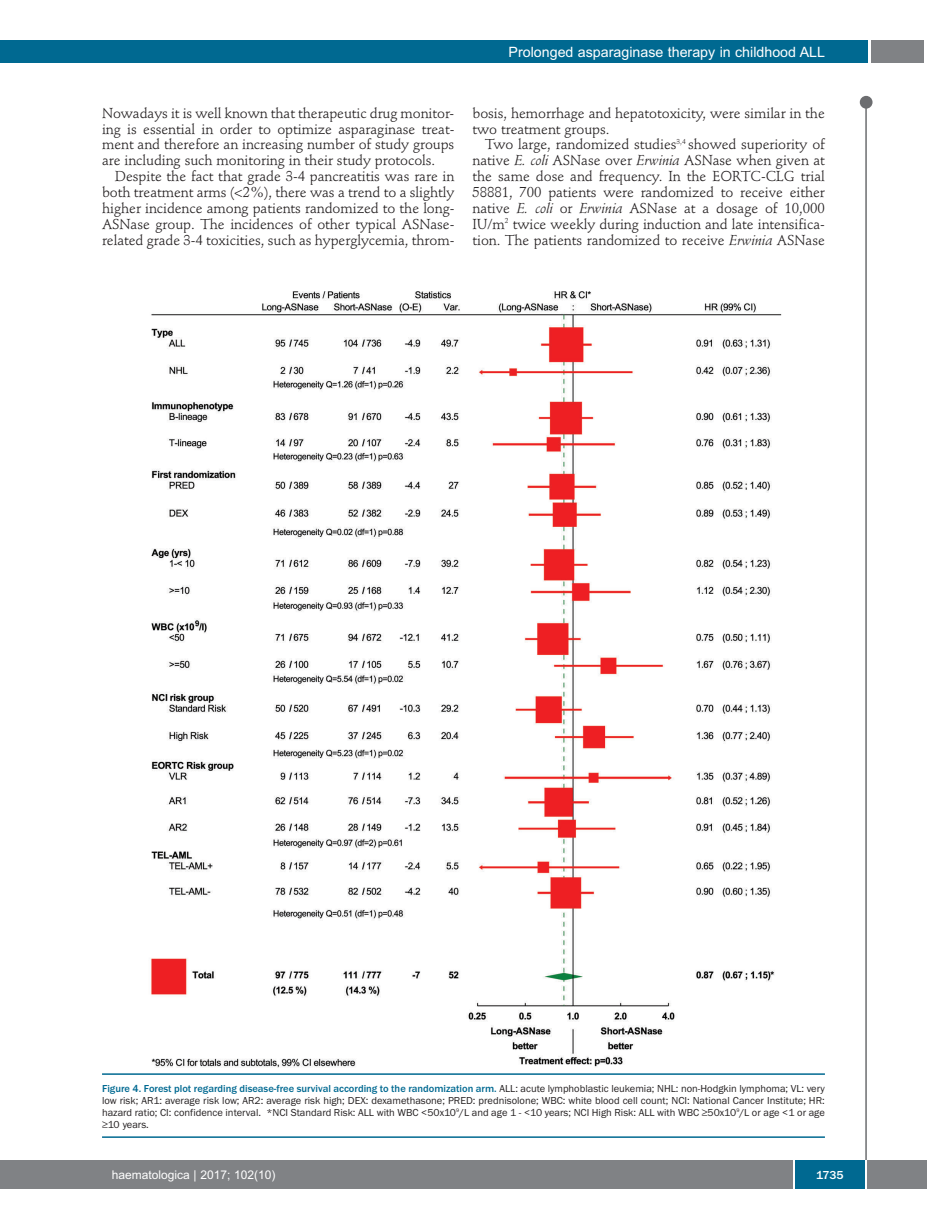
<style>
.page{position:relative;width:927px;height:1225px;background:#fff}
.page>*{position:absolute;margin:0;border:0;box-sizing:border-box;transform-origin:0 0}
.t1{font:14.25px/15.9px "Stempel Schneidler";letter-spacing:-.005em;color:#231f20;text-align:justify}
.t2{font:14.25px "Arial";color:#fff}
.t3{font:12px "Arial";color:#fff}
.t4{font:500 12px "Franklin Gothic";color:#fff}
.t5{font:10.5px/12px "Franklin Gothic";color:#231f20;text-align:justify}
.s1{font-style:italic}
.s2{font-weight:500;color:#006991}
</style>
<div class="page">
<div style="left:860px;top:96px;width:12px;height:13px;background:#6c6d70;border-radius:50%"></div>
<hr style="left:865px;top:98px;width:2px;height:1062px;background:#6c6d70">
<div style="left:871px;top:40px;width:52px;height:22px;background:#808285"></div>
<div style="left:18px;top:40px;width:849px;height:22px;background:#006991"></div>
<div style="left:17px;top:1160px;width:910px;height:28px;background:#808285"></div>
<div style="left:795px;top:1160px;width:70px;height:28px;background:#006991"></div>
<hr style="left:793px;top:1160px;width:2px;height:28px;background:#fff">
<hr style="left:865px;top:1160px;width:2px;height:28px;background:#fff">
<div style="left:0;top:40px;width:19px;height:22px;background:#006991"></div>
<div style="left:0;top:1160px;width:18px;height:28px;background:#808285"></div>
<img style="left:125px;top:291px;width:675px;height:784px">
<hr style="left:102px;top:1073px;width:723px;height:1px;background:#006991">
<hr style="left:102px;top:1136px;width:723px;height:1px;background:#006991">
<p class="t2" style="left:509px;top:44px;width:318px">Prolonged asparaginase therapy in childhood ALL</p>
<p class="t1" style="left:102px;top:106px;width:354px">Nowadays it is well known that therapeutic drug monitor&shy;ing is essential in order to optimize asparaginase treat&shy;ment and therefore an increasing number of study groups are including such monitoring in their study protocols.</p>
<p class="t1" style="left:102px;top:170px;width:354px;text-indent:13px">Despite the fact that grade 3-4 pancreatitis was rare in both treatment arms (&lt;2%), there was a trend to a slightly higher incidence among patients randomized to the long-ASNase group. The incidences of other typical ASNase&shy;related grade 3-4 toxicities, such as hyperglycemia, throm-</p>
<p class="t1" style="left:472px;top:106px;width:354px">bosis, hemorrhage and hepatotoxicity, were similar in the two treatment groups.</p>
<p class="t1" style="left:472px;top:138px;width:354px;text-indent:13px">Two large, randomized studies<sup>3,4</sup> showed superiority of native <span class="s1">E. coli</span> ASNase over <span class="s1">Erwinia</span> ASNase when given at the same dose and frequency. In the EORTC-CLG trial 58881, 700 patients were randomized to receive either native <span class="s1">E. coli</span> or <span class="s1">Erwinia</span> ASNase at a dosage of 10,000<br>IU/m<sup>2</sup> twice weekly during induction and late intensifica&shy;tion. The patients randomized to receive <span class="s1">Erwinia</span> ASNase</p>
<p class="t5" style="left:102px;top:1082px;width:724px"><span class="s2">Figure 4. Forest plot regarding disease-free survival according to the randomization arm.</span> ALL: acute lymphoblastic leukemia; NHL: non-Hodgkin lymphoma; VL: very low risk; AR1: average risk low; AR2: average risk high; DEX: dexamethasone; PRED: prednisolone; WBC: white blood cell count; NCI: National Cancer Institute; HR: hazard ratio; CI: confidence interval. *NCI Standard Risk: ALL with WBC &lt;50x10<sup>9</sup>/L and age 1 - &lt;10 years; NCI High Risk: ALL with WBC ≥50x10<sup>9</sup>/L or age &lt;1 or age ≥10 years.</p>
<p class="t3" style="left:112px;top:1167px;width:165px">haematologica | 2017; 102(10)</p>
<p class="t4" style="left:816px;top:1167px;width:29px">1735</p>
</div>
